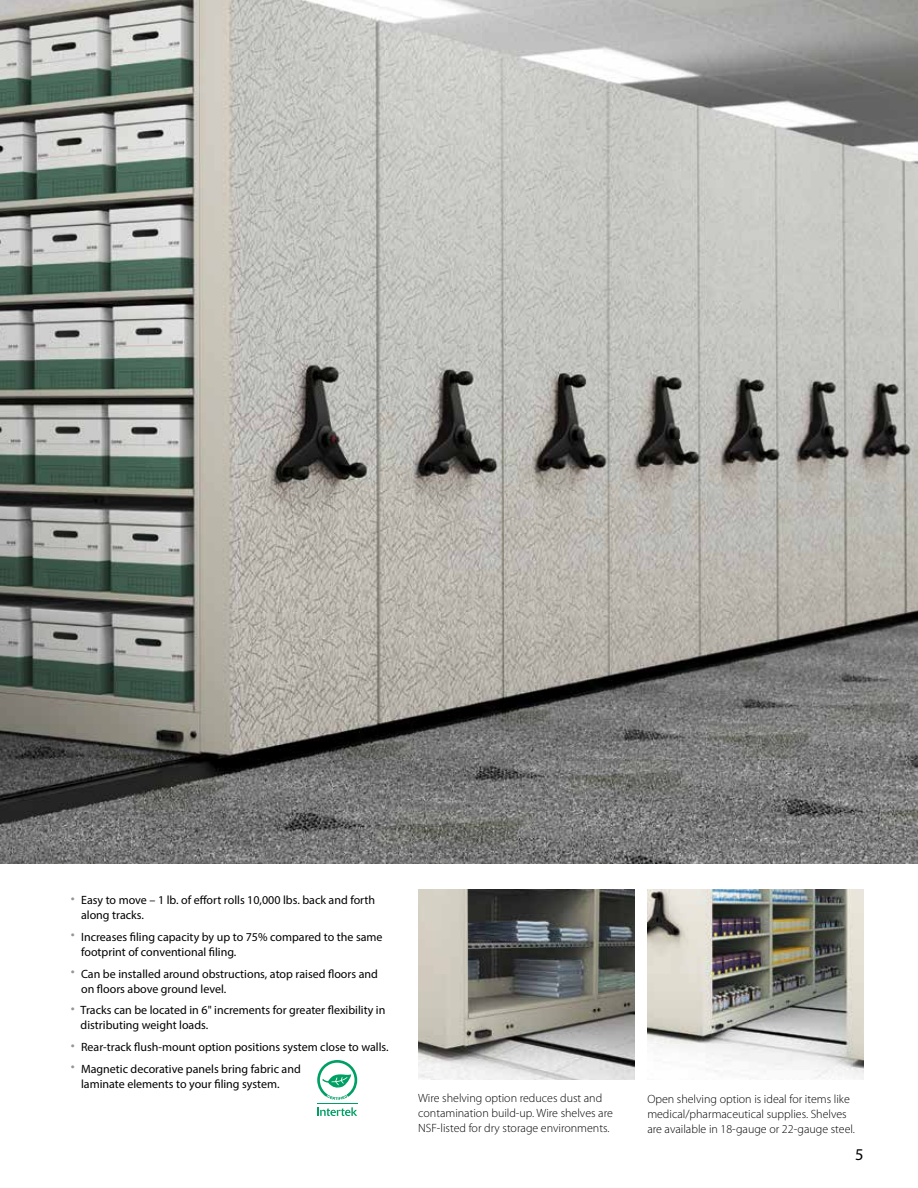
<style>
.page{position:relative;width:918px;height:1188px;background:#fff}
.page>*{position:absolute;margin:0;border:0;box-sizing:border-box;transform-origin:0 0}
.t1{font:16.5px "Myriad Pro";color:#000}
.t2{font:12px/15px "Myriad Pro";color:#000}
.t3{font:300 12px/15px "Myriad Pro";color:#000}
.s1{font-family:"Zapfino";font-size:7.5px;color:#939598}
</style>
<div class="page">
<img style="left:418px;top:889px;width:217px;height:190px">
<img style="left:647px;top:889px;width:217px;height:190px">
<svg style="left:317px;top:1107px;width:40px;height:9px"></svg>
<hr style="left:317px;top:1103px;width:40px;height:1px;background:#00a065">
<svg style="left:317px;top:1060px;width:40px;height:40px"></svg>
<img style="left:0;top:0;width:918px;height:863px">
<p class="t2" style="left:81px;top:893px;width:295px;text-indent:-14px"><span class="s1">•</span> Easy to move – 1 lb. of effort rolls 10,000 lbs. back and forth along tracks.</p>
<p class="t2" style="left:81px;top:929px;width:303px;text-indent:-14px"><span class="s1">•</span> Increases filing capacity by up to 75% compared to the same footprint of conventional filing.</p>
<p class="t2" style="left:81px;top:966px;width:298px;text-indent:-14px"><span class="s1">•</span> Can be installed around obstructions, atop raised floors and on floors above ground level.</p>
<p class="t2" style="left:81px;top:1003px;width:306px;text-indent:-14px"><span class="s1">•</span> Tracks can be located in 6" increments for greater flexibility in distributing weight loads.</p>
<p class="t2" style="left:67px;top:1040px;width:324px"><span class="s1">•</span> Rear-track flush-mount option positions system close to walls.</p>
<p class="t2" style="left:67px;top:1061px;width:236px;text-align:center"><span class="s1">•</span> Magnetic decorative panels bring fabric and laminate elements to your filing system.</p>
<p class="t3" style="left:418px;top:1091px;width:196px">Wire shelving option reduces dust and contamination build-up. Wire shelves are<br>NSF-listed for dry storage environments.</p>
<p class="t3" style="left:647px;top:1092px;width:209px">Open shelving option is ideal for items like medical/pharmaceutical supplies. Shelves are available in 18-gauge or 22-gauge steel.</p>
<h1 class="t1" style="left:855px;top:1144px;width:10px">5</h1>
</div>
